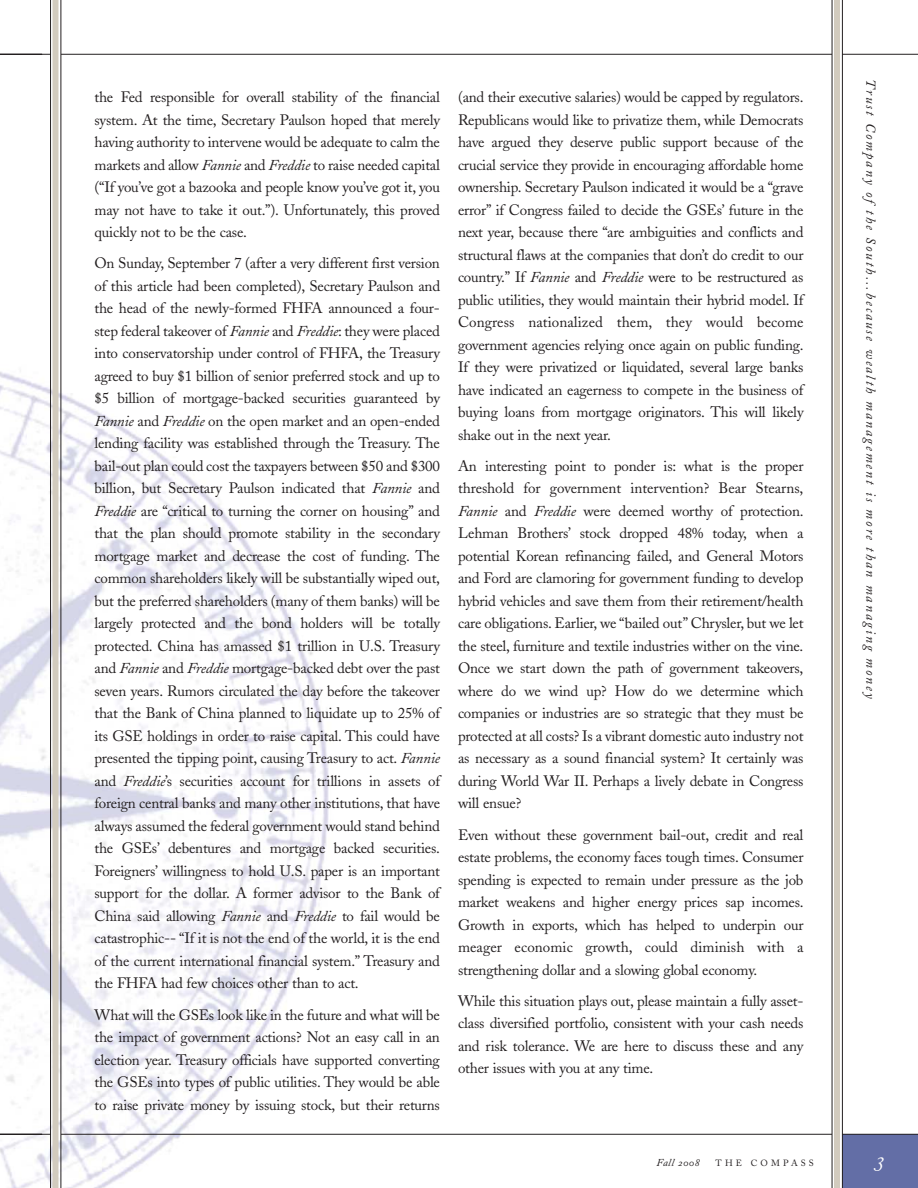
<style>
.page{position:relative;width:918px;height:1188px;background:#fff}
.page>*{position:absolute;margin:0;border:0;box-sizing:border-box;transform-origin:0 0}
.t1{font:italic 21px "Adobe Caslon Exp";color:#fff}
.t2{font:15px/22.5px "Adobe Caslon";letter-spacing:-.015em;color:#231f20;text-align:justify}
.t3{font:italic 13.5px "Adobe Caslon";letter-spacing:.15em;color:#231f20}
.t4{font:italic 10.5px "Adobe Caslon";color:#231f20}
.t5{font:9px "Adobe Caslon";letter-spacing:.35em;color:#231f20}
.s1{font-style:italic}
.s2{font-family:"Adobe Caslon Exp"}
</style>
<div class="page">
<img style="left:0;top:319px;width:341px;height:869px">
<div style="left:842px;top:1134px;width:76px;height:54px;background:#636ea6"></div>
<hr style="left:0;top:1134px;width:918px;height:1px;background:#231f20">
<hr style="left:0;top:54px;width:918px;height:1px;background:#231f20">
<svg style="left:51px;top:51px;width:10px;height:9px"></svg>
<svg style="left:51px;top:1131px;width:10px;height:9px"></svg>
<div style="left:832px;top:1131px;width:10px;height:9px;background:#fff"></div>
<div style="left:832px;top:51px;width:10px;height:9px;background:#fff"></div>
<div style="left:834px;top:0;width:6px;height:1188px;background:#d2cbbe"></div>
<hr style="left:832px;top:0;width:1px;height:1188px;background:#231f20">
<hr style="left:842px;top:0;width:1px;height:1188px;background:#231f20">
<div style="left:52px;top:0;width:6px;height:1188px;background:#d2cbbe"></div>
<hr style="left:50px;top:0;width:1px;height:1188px;background:#231f20">
<hr style="left:61px;top:0;width:1px;height:1188px;background:#231f20">
<p class="t2" style="left:94px;top:88px;width:347px">the Fed responsible for overall stability of the financial system. At the time, Secretary Paulson hoped that merely having authority to intervene would be adequate to calm the markets and allow <span class="s1">Fannie</span> and <span class="s1">Freddie</span> to raise needed capital (“If you’ve got a bazooka and people know you’ve got it, you may not have to take it out.”). Unfortunately, this proved quickly not to be the case.</p>
<p class="t2" style="left:94px;top:254px;width:347px">On Sunday, September 7 (after a very different first version of this article had been completed), Secretary Paulson and the head of the newly-formed FHFA announced a four&shy;step federal takeover of <span class="s1">Fannie</span> and <span class="s1">Freddie</span>: they were placed into conservatorship under control of FHFA, the Treasury agreed to buy $1 billion of senior preferred stock and up to $5 billion of mortgage-backed securities guaranteed by <span class="s1">Fannie</span> and <span class="s1">Freddie</span> on the open market and an open-ended lending facility was established through the Treasury. The bail-out plan could cost the taxpayers between $50 and $300 billion, but Secretary Paulson indicated that <span class="s1">Fannie</span> and <span class="s1">Freddie</span> are “critical to turning the corner on housing” and that the plan should promote stability in the secondary mortgage market and decrease the cost of funding. The common shareholders likely will be substantially wiped out, but the preferred shareholders (many of them banks) will be largely protected and the bond holders will be totally protected. China has amassed $1 trillion in U.S. Treasury and <span class="s1">Fannie</span> and <span class="s1">Freddie</span> mortgage-backed debt over the past seven years. Rumors circulated the day before the takeover that the Bank of China planned to liquidate up to 25% of its GSE holdings in order to raise capital. This could have presented the tipping point, causing Treasury to act. <span class="s1">Fannie </span>and <span class="s1">Freddie</span>’s securities account for trillions in assets of foreign central banks and many other institutions, that have always assumed the federal government would stand behind the GSEs’ debentures and mortgage backed securities.<br>Foreigners’ willingness to hold U.S. paper is an important support for the dollar. A former advisor to the Bank of China said allowing <span class="s1">Fannie</span> and <span class="s1">Freddie</span> to fail would be catastrophic-- “If it is not the end of the world, it is the end of the current international financial system.” Treasury and the FHFA had few choices other than to act.</p>
<p class="t2" style="left:94px;top:1005px;width:347px">What will the GSEs look like in the future and what will be the impact of government actions? Not an easy call in an election year. Treasury officials have supported converting the GSEs into types of public utilities. They would be able to raise private money by issuing stock, but their returns</p>
<p class="t2" style="left:458px;top:88px;width:347px">(and their executive salaries) would be capped by regulators.<br>Republicans would like to privatize them, while Democrats have argued they deserve public support because of the crucial service they provide in encouraging affordable home ownership. Secretary Paulson indicated it would be a “grave error” if Congress failed to decide the GSEs’ future in the next year, because there “are ambiguities and conflicts and structural flaws at the companies that don’t do credit to our country.” If <span class="s1">Fannie</span> and <span class="s1">Freddie</span> were to be restructured as public utilities, they would maintain their hybrid model. If Congress nationalized them, they would become government agencies relying once again on public funding.<br>If they were privatized or liquidated, several large banks have indicated an eagerness to compete in the business of buying loans from mortgage originators. This will likely shake out in the next year.</p>
<p class="t2" style="left:458px;top:456px;width:347px">An interesting point to ponder is: what is the proper threshold for government intervention? Bear Stearns, <span class="s1">Fannie</span> and <span class="s1">Freddie</span> were deemed worthy of protection.<br>Lehman Brothers’ stock dropped 48% today, when a potential Korean refinancing failed, and General Motors and Ford are clamoring for government funding to develop hybrid vehicles and save them from their retirement/health care obligations. Earlier, we “bailed out” Chrysler, but we let the steel, furniture and textile industries wither on the vine.<br>Once we start down the path of government takeovers, where do we wind up? How do we determine which companies or industries are so strategic that they must be protected at all costs? Is a vibrant domestic auto industry not as necessary as a sound financial system? It certainly was during World War II. Perhaps a lively debate in Congress will ensue?</p>
<p class="t2" style="left:458px;top:825px;width:347px">Even without these government bail-out, credit and real estate problems, the economy faces tough times. Consumer spending is expected to remain under pressure as the job market weakens and higher energy prices sap incomes.<br>Growth in exports, which has helped to underpin our meager economic growth, could diminish with a strengthening dollar and a slowing global economy.</p>
<p class="t2" style="left:458px;top:991px;width:347px">While this situation plays out, please maintain a fully asset&shy;class diversified portfolio, consistent with your cash needs and risk tolerance. We are here to discuss these and any other issues with you at any time.</p>
<p class="t3" style="left:877px;top:79px;width:621px;rotate:90deg">Trust Company of the South...because wealth management is more than managing money</p>
<p class="t4" style="left:657px;top:1159px;width:44px">Fall <span class="s2">2008</span></p>
<p class="t5" style="left:716px;top:1160px;width:100px">THE COMPASS</p>
<h1 class="t1" style="left:876px;top:1151px;width:9px">3</h1>
</div>
